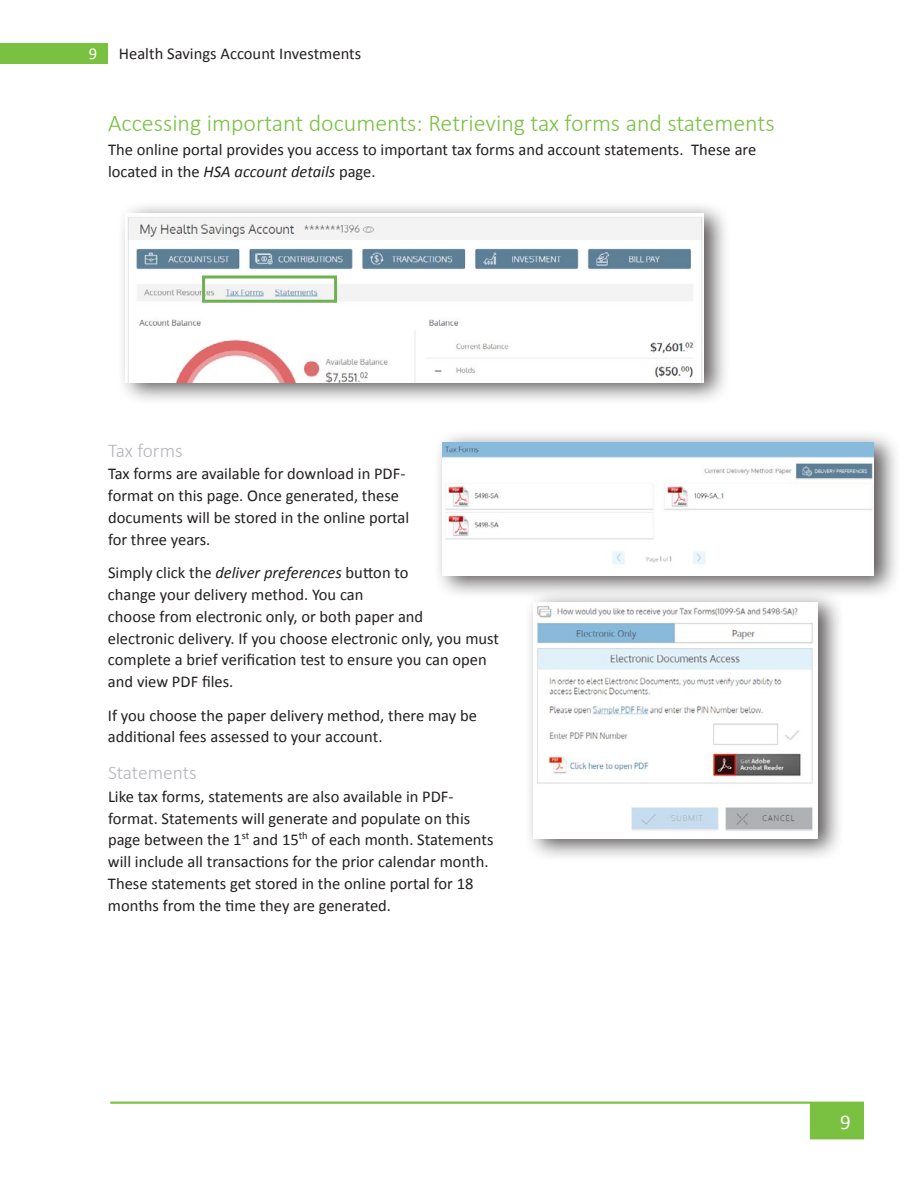
<style>
.page{position:relative;width:918px;height:1188px;background:#fff}
.page>*{position:absolute;margin:0;border:0;box-sizing:border-box;transform-origin:0 0}
.t1{font:300 24px "Calibri";color:#7ac142}
.t2{font:21px "Calibri";color:#fff}
.t3{font:300 19.5px "Calibri";color:#b3b5bb}
.t4{font:16.5px/21.8px "Calibri";color:#231f20}
.t5{font:16.5px "Calibri";color:#fff}
.s1{font-style:italic}
</style>
<div class="page">
<svg style="left:110px;top:1102px;width:754px;height:37px"></svg>
<div style="left:0;top:44px;width:108px;height:20px;background:#7ac142"></div>
<div style="left:117px;top:200px;width:614px;height:206px;background:#231f20;opacity:.75"></div>
<img style="left:126px;top:213px;width:577px;height:169px">
<div style="left:433px;top:429px;width:468px;height:170px;background:#231f20;opacity:.75"></div>
<img style="left:442px;top:442px;width:431px;height:133px">
<div style="left:524px;top:589px;width:321px;height:273px;background:#231f20;opacity:.75"></div>
<img style="left:533px;top:602px;width:284px;height:237px">
<div style="left:202px;top:276px;width:135px;height:27px;border:3px solid #6fb053"></div>
<p class="t5" style="left:89px;top:44px;width:10px">9</p>
<p class="t4" style="left:119px;top:42px;width:244px">Health Savings Account Investments</p>
<h1 class="t1" style="left:108px;top:108px;width:668px">Accessing important documents: Retrieving tax forms and statements</h1>
<p class="t4" style="left:108px;top:138px;width:650px">The online portal provides you access to important tax forms and account statements. These are located in the <span class="s1">HSA account details</span> page.</p>
<p class="t3" style="left:108px;top:438px;width:76px">Tax forms</p>
<p class="t4" style="left:108px;top:462px;width:303px">Tax forms are available for download in PDF&shy;format on this page. Once generated, these documents will be stored in the online portal for three years.</p>
<p class="t4" style="left:108px;top:561px;width:393px">Simply click the <span class="s1">deliver preferences</span> button to<br>change your delivery method. You can<br>choose from electronic only, or both paper and<br>electronic delivery. If you choose electronic only, you must complete a brief verification test to ensure you can open and view PDF files.</p>
<p class="t4" style="left:108px;top:704px;width:371px">If you choose the paper delivery method, there may be additional fees assessed to your account.</p>
<p class="t3" style="left:108px;top:761px;width:90px">Statements</p>
<p class="t4" style="left:108px;top:785px;width:387px">Like tax forms, statements are also available in PDF&shy;format. Statements will generate and populate on this page between the 1<sup>st</sup> and 15<sup>th</sup> of each month. Statements will include all transactions for the prior calendar month.<br>These statements get stored in the online portal for 18 months from the time they are generated.</p>
<p class="t2" style="left:840px;top:1109px;width:12px">9</p>
</div>
